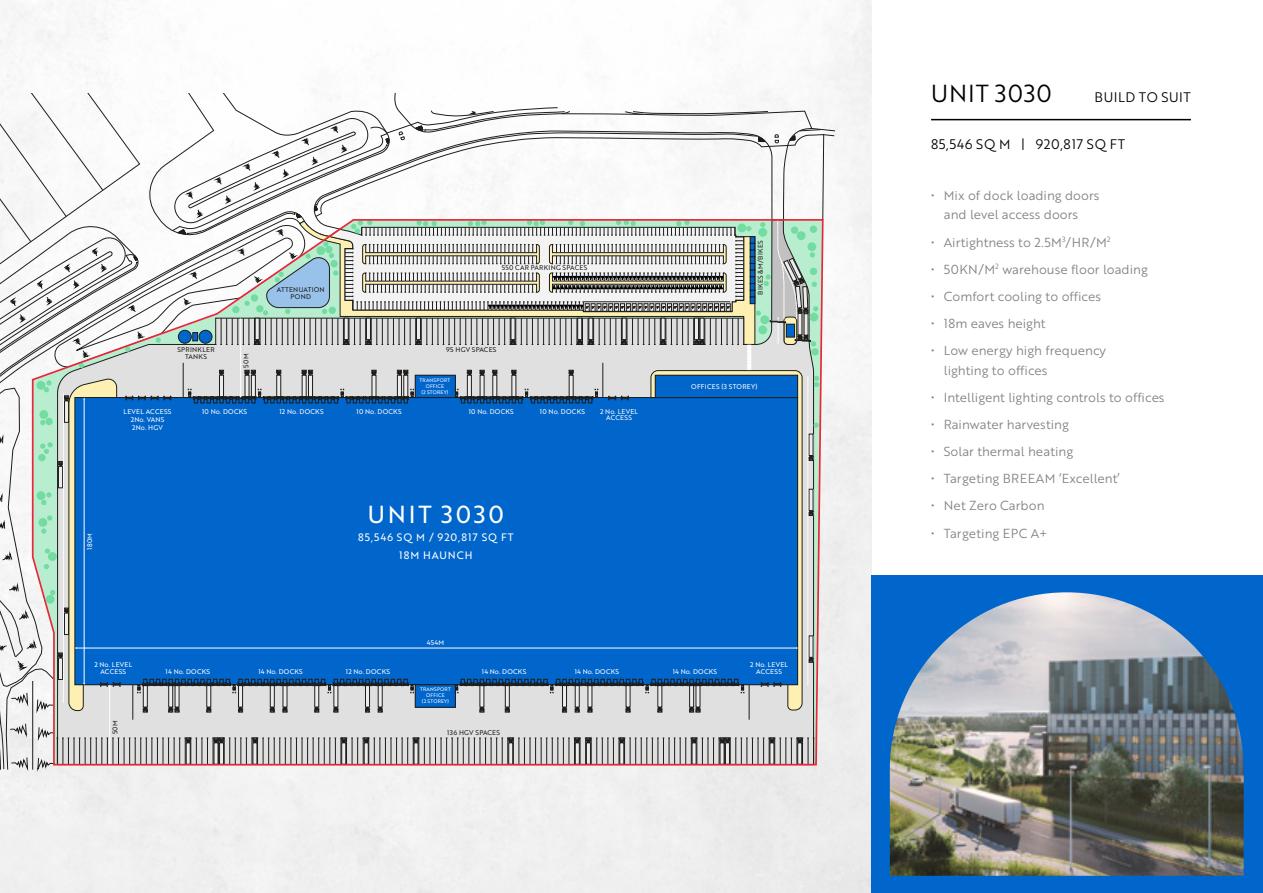
<style>
.page{position:relative;width:1263px;height:893px;background:#fff}
.page>*{position:absolute;margin:0;border:0;box-sizing:border-box;transform-origin:0 0}
.t1{font:24px "Brother 1816 Book";letter-spacing:.04em;color:#000}
.t2{font:24px "Brother 1816 Regular";letter-spacing:.115em;color:#fff}
.t3{font:13.5px "Brother 1816 Book";letter-spacing:.04em;color:#000}
.t4{font:12.75px/19.5px "Brother 1816 Book";color:#828282}
.t5{font:10.5px "Brother 1816 Regular";letter-spacing:.09em;color:#fff}
.t6{font:6.75px/6.8px "Brother 1816 Regular";letter-spacing:.04em;color:#fff;text-align:center}
.t7{font:6.75px/6.8px "Brother 1816 Regular";letter-spacing:.04em;color:#1d1d1b;text-align:center}
.t8{font:5.1px/6px "Brother 1816 Regular";letter-spacing:.04em;color:#fff;text-align:center}
</style>
<div class="page">
<img style="left:0;top:0;width:872px;height:893px">
<svg style="left:0;top:94px;width:835px;height:676px"></svg>
<div style="left:872px;top:575px;width:391px;height:318px;background:#06c"></div>
<img style="left:890px;top:592px;width:354px;height:284px">
<hr style="left:931px;top:119px;width:260px;height:1px;background:#000">
<p class="t6" style="left:86px;top:550px;width:18px;rotate:-90deg">180M</p>
<p class="t7" style="left:277px;top:286px;width:49px">ATTENUATION<br>POND</p>
<p class="t7" style="left:502px;top:264px;width:87px">550 CAR PARKING SPACES</p>
<p class="t7" style="left:177px;top:346px;width:39px">SPRINKLER</p>
<p class="t7" style="left:446px;top:346px;width:52px">95 HGV SPACES</p>
<p class="t7" style="left:185px;top:353px;width:23px">TANKS</p>
<p class="t7" style="left:242px;top:368px;width:15px;rotate:-90deg">50M</p>
<p class="t6" style="left:124px;top:408px;width:49px">LEVEL ACCESS</p>
<p class="t6" style="left:202px;top:408px;width:47px">10 No. DOCKS</p>
<p class="t6" style="left:279px;top:408px;width:46px">12 No. DOCKS</p>
<p class="t6" style="left:131px;top:415px;width:35px;line-height:8.1px;text-align:left">2No. VANS<br>2No. HGV</p>
<p class="t6" style="left:356px;top:408px;width:47px">10 No. DOCKS</p>
<p class="t8" style="left:420px;top:377px;width:32px">TRANSPORT<br>OFFICE<br>(2 STOREY)</p>
<p class="t6" style="left:469px;top:408px;width:47px">10 No. DOCKS</p>
<p class="t6" style="left:540px;top:408px;width:47px">10 No. DOCKS</p>
<p class="t6" style="left:600px;top:408px;width:40px">2 No. LEVEL<br>ACCESS</p>
<p class="t2" style="left:368px;top:496px;width:138px">UNIT 3030</p>
<p class="t5" style="left:358px;top:529px;width:157px">85,546 SQ M / 920,817 SQ FT</p>
<p class="t5" style="left:399px;top:547px;width:75px">18M HAUNCH</p>
<p class="t6" style="left:427px;top:639px;width:19px">454M</p>
<p class="t7" style="left:757px;top:295px;width:56px;rotate:-90deg">BIKES &amp;M/BIKES</p>
<p class="t6" style="left:691px;top:383px;width:68px">OFFICES (3 STOREY)</p>
<p class="t6" style="left:94px;top:661px;width:40px">2 No. LEVEL<br>ACCESS</p>
<p class="t7" style="left:112px;top:734px;width:15px;rotate:-90deg">50M</p>
<p class="t6" style="left:166px;top:668px;width:46px">14 No. DOCKS</p>
<p class="t6" style="left:258px;top:668px;width:46px">14 No. DOCKS</p>
<p class="t6" style="left:346px;top:668px;width:46px">12 No. DOCKS</p>
<p class="t6" style="left:482px;top:668px;width:46px">14 No. DOCKS</p>
<p class="t6" style="left:575px;top:668px;width:46px">14 No. DOCKS</p>
<p class="t6" style="left:673px;top:668px;width:46px">14 No. DOCKS</p>
<p class="t8" style="left:420px;top:686px;width:32px">TRANSPORT<br>OFFICE<br>(2 STOREY)</p>
<p class="t7" style="left:447px;top:728px;width:54px">136 HGV SPACES</p>
<p class="t6" style="left:750px;top:661px;width:40px">2 No. LEVEL<br>ACCESS</p>
<p class="t1" style="left:931px;top:76px;width:122px">UNIT 3030</p>
<p class="t3" style="left:1095px;top:87px;width:98px">BUILD TO SUIT</p>
<p class="t3" style="left:931px;top:134px;width:195px">85,546 SQ M | 920,817 SQ FT</p>
<p class="t4" style="left:944px;top:185px;width:157px;text-indent:-13px">• Mix of dock loading doors and level access doors</p>
<p class="t4" style="left:931px;top:232px;width:181px">• Airtightness to 2.5M<sup>3</sup>/HR/M<sup>2</sup></p>
<p class="t4" style="left:931px;top:259px;width:218px">• 50KN/M<sup>2</sup> warehouse floor loading</p>
<p class="t4" style="left:931px;top:286px;width:171px">• Comfort cooling to offices</p>
<p class="t4" style="left:931px;top:313px;width:116px">• 18m eaves height</p>
<p class="t4" style="left:944px;top:340px;width:164px;text-indent:-13px">• Low energy high frequency lighting to offices</p>
<p class="t4" style="left:931px;top:387px;width:235px">• Intelligent lighting controls to offices</p>
<p class="t4" style="left:931px;top:414px;width:139px">• Rainwater harvesting</p>
<p class="t4" style="left:931px;top:441px;width:144px">• Solar thermal heating</p>
<p class="t4" style="left:931px;top:468px;width:190px">• Targeting BREEAM ‘Excellent’</p>
<p class="t4" style="left:931px;top:496px;width:115px">• Net Zero Carbon</p>
<p class="t4" style="left:931px;top:523px;width:118px">• Targeting EPC A+</p>
</div>
